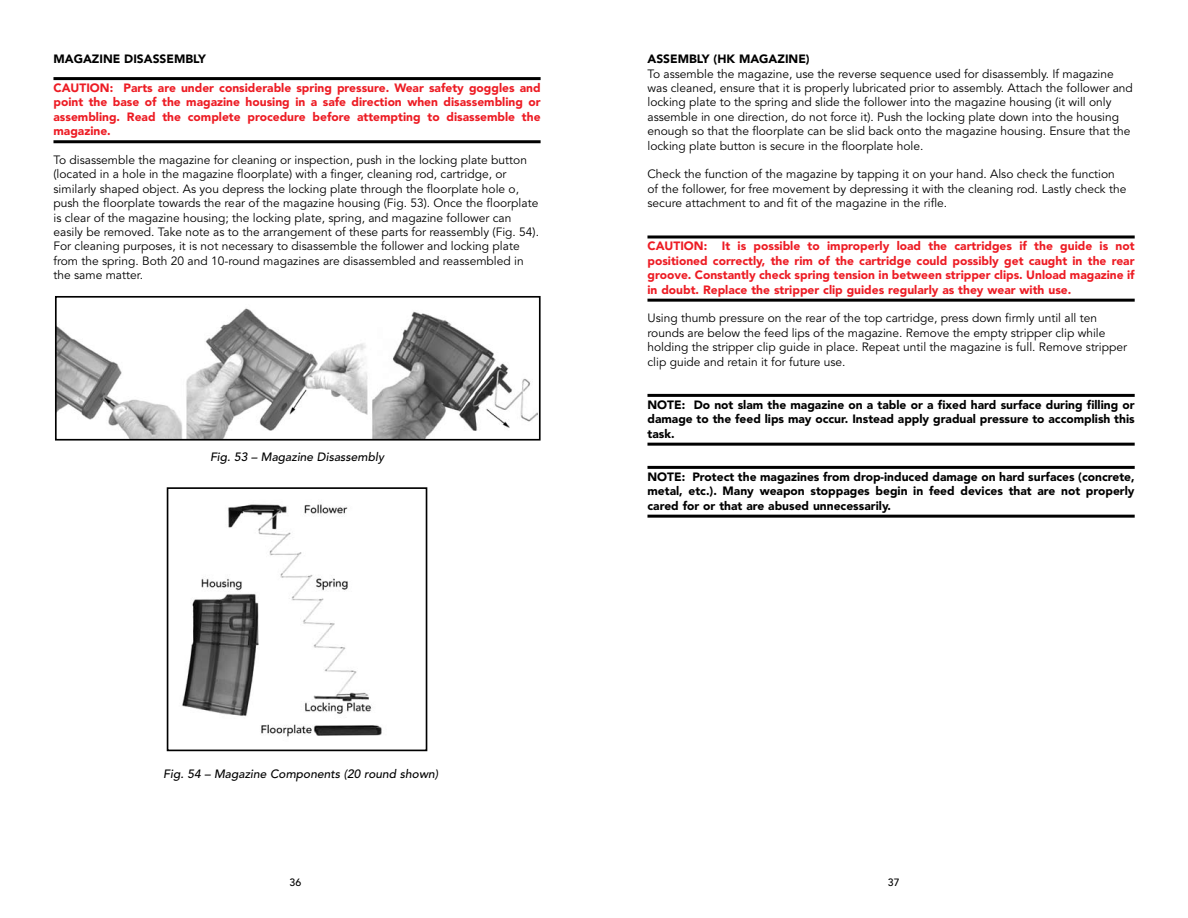
<style>
.page{position:relative;width:1188px;height:918px;background:#fff}
.page>*{position:absolute;margin:0;border:0;box-sizing:border-box;transform-origin:0 0}
.t1{font:12px/14.4px "Avenir";color:#000}
.t2{font:900 12px/14.4px "Avenir";color:#ed1c24;text-align:justify}
.t3{font:900 12px/14.4px "Avenir";color:#000;text-align:justify}
.t4{font:italic 500 12px "Avenir";color:#000}
.t5{font:500 10.5px "Avenir";color:#000}
</style>
<div class="page">
<hr style="left:647px;top:235px;width:488px;height:3px;background:#000">
<hr style="left:647px;top:299px;width:488px;height:3px;background:#000">
<hr style="left:647px;top:394px;width:488px;height:3px;background:#000">
<hr style="left:647px;top:443px;width:488px;height:3px;background:#000">
<hr style="left:647px;top:466px;width:488px;height:3px;background:#000">
<hr style="left:647px;top:515px;width:488px;height:3px;background:#000">
<hr style="left:53px;top:77px;width:488px;height:3px;background:#000">
<hr style="left:53px;top:140px;width:488px;height:3px;background:#000">
<img style="left:58px;top:308px;width:479px;height:130px">
<div style="left:55px;top:296px;width:486px;height:145px;border:2px solid #000"></div>
<img style="left:182px;top:504px;width:200px;height:233px">
<div style="left:167px;top:487px;width:260px;height:264px;border:2px solid #000"></div>
<p class="t3" style="left:53px;top:52px;width:21px">Magazine</p>
<p class="t3" style="left:124px;top:52px;width:9px">disassembly</p>
<p class="t2" style="left:53px;top:81px;width:489px">CAUTION: Parts are under considerable spring pressure. Wear safety goggles and point the base of the magazine housing in a safe direction when disassembling or assembling. Read the complete procedure before attempting to disassemble the magazine.</p>
<p class="t1" style="left:53px;top:153px;width:487px">To disassemble the magazine for cleaning or inspection, push in the locking plate button (located in a hole in the magazine floorplate) with a finger, cleaning rod, cartridge, or similarly shaped object. As you depress the locking plate through the floorplate hole o, push the floorplate towards the rear of the magazine housing (Fig. 53). Once the floorplate is clear of the magazine housing; the locking plate, spring, and magazine follower can easily be removed. Take note as to the arrangement of these parts for reassembly (Fig. 54).<br>For cleaning purposes, it is not necessary to disassemble the follower and locking plate from the spring. Both 20 and 10-round magazines are disassembled and reassembled in the same matter.</p>
<p class="t4" style="left:210px;top:450px;width:175px">Fig. 53 – Magazine Disassembly</p>
<p class="t4" style="left:163px;top:767px;width:276px">Fig. 54 – Magazine Components (20 round shown)</p>
<p class="t3" style="left:647px;top:52px;width:18px">Assembly</p>
<p class="t3" style="left:714px;top:52px;width:35px">(HK magazine</p>
<p class="t3" style="left:806px;top:52px;width:5px">)</p>
<p class="t1" style="left:647px;top:67px;width:487px">To assemble the magazine, use the reverse sequence used for disassembly. If magazine was cleaned, ensure that it is properly lubricated prior to assembly. Attach the follower and locking plate to the spring and slide the follower into the magazine housing (it will only assemble in one direction, do not force it). Push the locking plate down into the housing enough so that the floorplate can be slid back onto the magazine housing. Ensure that the locking plate button is secure in the floorplate hole.</p>
<p class="t1" style="left:647px;top:167px;width:480px">Check the function of the magazine by tapping it on your hand. Also check the function of the follower, for free movement by depressing it with the cleaning rod. Lastly check the secure attachment to and fit of the magazine in the rifle.</p>
<p class="t2" style="left:647px;top:239px;width:489px">CAUTION: It is possible to improperly load the cartridges if the guide is not positioned correctly, the rim of the cartridge could possibly get caught in the rear groove. Constantly check spring tension in between stripper clips. Unload magazine if in doubt. Replace the stripper clip guides regularly as they wear with use.</p>
<p class="t1" style="left:647px;top:311px;width:481px">Using thumb pressure on the rear of the top cartridge, press down firmly until all ten rounds are below the feed lips of the magazine. Remove the empty stripper clip while holding the stripper clip guide in place. Repeat until the magazine is full. Remove stripper clip guide and retain it for future use.</p>
<p class="t3" style="left:647px;top:397px;width:489px">NOTE: Do not slam the magazine on a table or a fixed hard surface during filling or damage to the feed lips may occur. Instead apply gradual pressure to accomplish this task.</p>
<p class="t3" style="left:647px;top:469px;width:489px">NOTE: Protect the magazines from drop-induced damage on hard surfaces (concrete, metal, etc.). Many weapon stoppages begin in feed devices that are not properly cared for or that are abused unnecessarily.</p>
<p class="t5" style="left:290px;top:876px;width:13px">36</p>
<p class="t5" style="left:888px;top:876px;width:13px">37</p>
</div>
